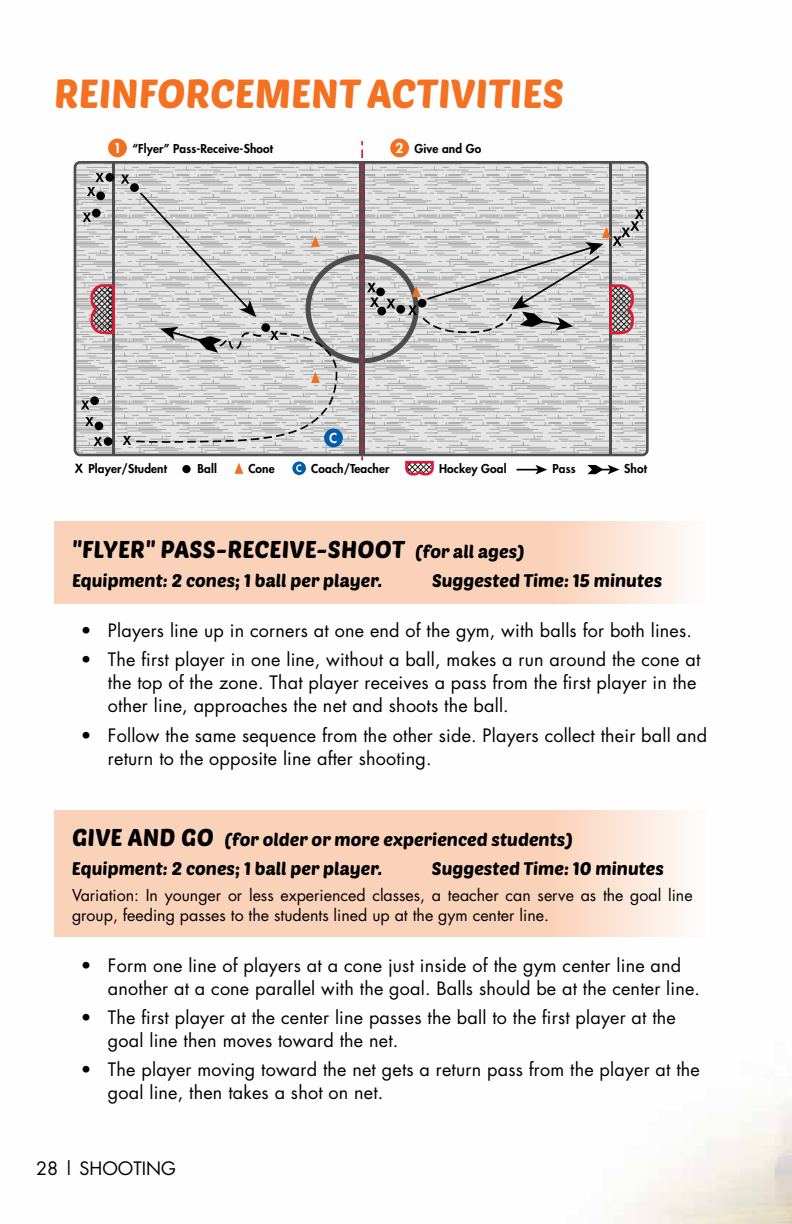
<style>
.page{position:relative;width:792px;height:1224px;background:#fff}
.page>*{position:absolute;margin:0;border:0;box-sizing:border-box;transform-origin:0 0}
.t1{font:40px "Poetsen One";color:#f37121}
.t2{font:24px "Poetsen One";letter-spacing:.01em;color:#000}
.t3{font:18px/23px "Futura";letter-spacing:.01em;color:#000}
.t4{font:18px/28.8px "Poetsen One";color:#000}
.t5{font:16px/20px "Futura";color:#000}
.t6{font:800 11.8px "Futura";letter-spacing:.01em;color:#000}
.s1{font-size:13.4px;color:#fff}
.s2{font-size:18px}
.s3{font-size:24px}
</style>
<div class="page">
<svg style="left:75px;top:162px;width:572px;height:293px;background:#d3d3d3"></svg>
<div style="left:74px;top:161px;width:575px;height:295px;border:3px solid #4d4d4d;border-radius:5px"></div>
<div style="left:359px;top:162px;width:5px;height:293px;background:#4d4d4d"></div>
<hr style="left:112px;top:162px;width:3px;height:293px;background:#4d4d4d">
<hr style="left:610px;top:162px;width:2px;height:293px;background:#4d4d4d">
<div style="left:306px;top:254px;width:113px;height:109px;border:5px solid #4d4d4d;border-radius:50%"></div>
<svg style="left:89px;top:283px;width:27px;height:52px"></svg>
<svg style="left:587px;top:465px;width:32px;height:9px"></svg>
<hr style="left:517px;top:469px;width:22px;height:2px;background:#000">
<svg style="left:535px;top:465px;width:12px;height:9px"></svg>
<svg style="left:292px;top:461px;width:14px;height:14px"></svg>
<svg style="left:296px;top:464px;width:5px;height:8px"></svg>
<svg style="left:405px;top:460px;width:29px;height:16px"></svg>
<svg style="left:235px;top:463px;width:8px;height:11px"></svg>
<div style="left:182px;top:465px;width:9px;height:8px;background:#000;border-radius:50%"></div>
<svg style="left:75px;top:464px;width:8px;height:9px"></svg>
<svg style="left:311px;top:236px;width:9px;height:11px"></svg>
<svg style="left:121px;top:175px;width:8px;height:9px"></svg>
<div style="left:324px;top:429px;width:19px;height:18px;background:#005dab;border-radius:50%"></div>
<div style="left:108px;top:139px;width:19px;height:18px;background:#f27121;border-radius:50%"></div>
<div style="left:390px;top:139px;width:19px;height:18px;background:#f27121;border-radius:50%"></div>
<div style="left:130px;top:183px;width:9px;height:9px;background:#000;border-radius:50%"></div>
<svg style="left:87px;top:173px;width:17px;height:23px"></svg>
<svg style="left:83px;top:213px;width:8px;height:9px"></svg>
<div style="left:106px;top:173px;width:8px;height:9px;background:#000;border-radius:50%"></div>
<div style="left:96px;top:191px;width:9px;height:9px;background:#000;border-radius:50%"></div>
<div style="left:92px;top:209px;width:9px;height:8px;background:#000;border-radius:50%"></div>
<svg style="left:94px;top:437px;width:8px;height:9px"></svg>
<svg style="left:85px;top:417px;width:9px;height:9px"></svg>
<svg style="left:81px;top:400px;width:8px;height:10px"></svg>
<div style="left:104px;top:437px;width:9px;height:9px;background:#000;border-radius:50%"></div>
<div style="left:95px;top:422px;width:8px;height:8px;background:#000;border-radius:50%"></div>
<div style="left:90px;top:396px;width:9px;height:9px;background:#000;border-radius:50%"></div>
<svg style="left:261px;top:323px;width:9px;height:9px"></svg>
<svg style="left:138px;top:191px;width:118px;height:126px;background:#cfcfcf"></svg>
<svg style="left:123px;top:325px;width:214px;height:120px;background:#cbcbcb"></svg>
<svg style="left:408px;top:209px;width:236px;height:126px;background:#c6c4c4"></svg>
<svg style="left:386px;top:299px;width:9px;height:9px"></svg>
<svg style="left:361px;top:141px;width:18px;height:319px;background:#bcafb1"></svg>
<div style="left:377px;top:307px;width:9px;height:8px;background:#000;border-radius:50%"></div>
<div style="left:376px;top:288px;width:9px;height:8px;background:#000;border-radius:50%"></div>
<div style="left:396px;top:305px;width:9px;height:9px;background:#000;border-radius:50%"></div>
<div style="left:418px;top:299px;width:8px;height:9px;background:#000;border-radius:50%"></div>
<svg style="left:54px;top:522px;width:651px;height:82px;background:#fad6c0"></svg>
<svg style="left:54px;top:810px;width:651px;height:127px;background:#fad6c0"></svg>
<h1 class="t1" style="left:54px;top:68px;width:512px">REINFORCEMENT ACTIVITIES</h1>
<p class="t6" style="left:113px;top:141px;width:161px"><span class="s1">1</span> “Flyer” Pass-Receive-Shoot</p>
<p class="t6" style="left:395px;top:141px;width:87px"><span class="s1">2</span> Give and Go</p>
<p class="t6" style="left:89px;top:461px;width:80px">Player/Student</p>
<p class="t6" style="left:198px;top:461px;width:21px">Ball</p>
<p class="t6" style="left:248px;top:461px;width:28px">Cone</p>
<p class="t6" style="left:311px;top:461px;width:80px">Coach/Teacher</p>
<p class="t6" style="left:439px;top:461px;width:69px">Hockey Goal</p>
<p class="t6" style="left:553px;top:461px;width:25px">Pass</p>
<p class="t6" style="left:624px;top:461px;width:24px">Shot</p>
<h2 class="t2" style="left:72px;top:534px;width:454px">"FLYER" PASS-RECEIVE-SHOOT <span class="s2">(for all ages)</span></h2>
<p class="t4" style="left:72px;top:565px;width:312px">Equipment: 2 cones; 1 ball per player.</p>
<p class="t4" style="left:432px;top:565px;width:232px">Suggested Time: 15 minutes</p>
<p class="t3" style="left:81px;top:619px;width:613px">• Players line up in corners at one end of the gym, with balls for both lines.</p>
<p class="t3" style="left:108px;top:648px;width:594px;text-indent:-27px">• The first player in one line, without a ball, makes a run around the cone at the top of the zone. That player receives a pass from the first player in the other line, approaches the net and shoots the ball.</p>
<p class="t3" style="left:108px;top:723px;width:601px;text-indent:-27px">• Follow the same sequence from the other side. Players collect their ball and return to the opposite line after shooting.</p>
<p class="t4" style="left:72px;top:824px;width:502px"><span class="s3">GIVE AND GO</span> (for older or more experienced students)<br>Equipment: 2 cones; 1 ball per player.</p>
<p class="t4" style="left:432px;top:853px;width:233px">Suggested Time: 10 minutes</p>
<p class="t5" style="left:72px;top:885px;width:622px">Variation: In younger or less experienced classes, a teacher can serve as the goal line group, feeding passes to the students lined up at the gym center line.</p>
<p class="t3" style="left:108px;top:954px;width:594px;text-indent:-27px">• Form one line of players at a cone just inside of the gym center line and another at a cone parallel with the goal. Balls should be at the center line.</p>
<p class="t3" style="left:108px;top:1006px;width:569px;text-indent:-27px">• The first player at the center line passes the ball to the first player at the goal line then moves toward the net.</p>
<p class="t3" style="left:108px;top:1058px;width:593px;text-indent:-27px">• The player moving toward the net gets a return pass from the player at the goal line, then takes a shot on net.</p>
<p class="t3" style="left:36px;top:1157px;width:142px">28 | SHOOTING</p>
</div>
